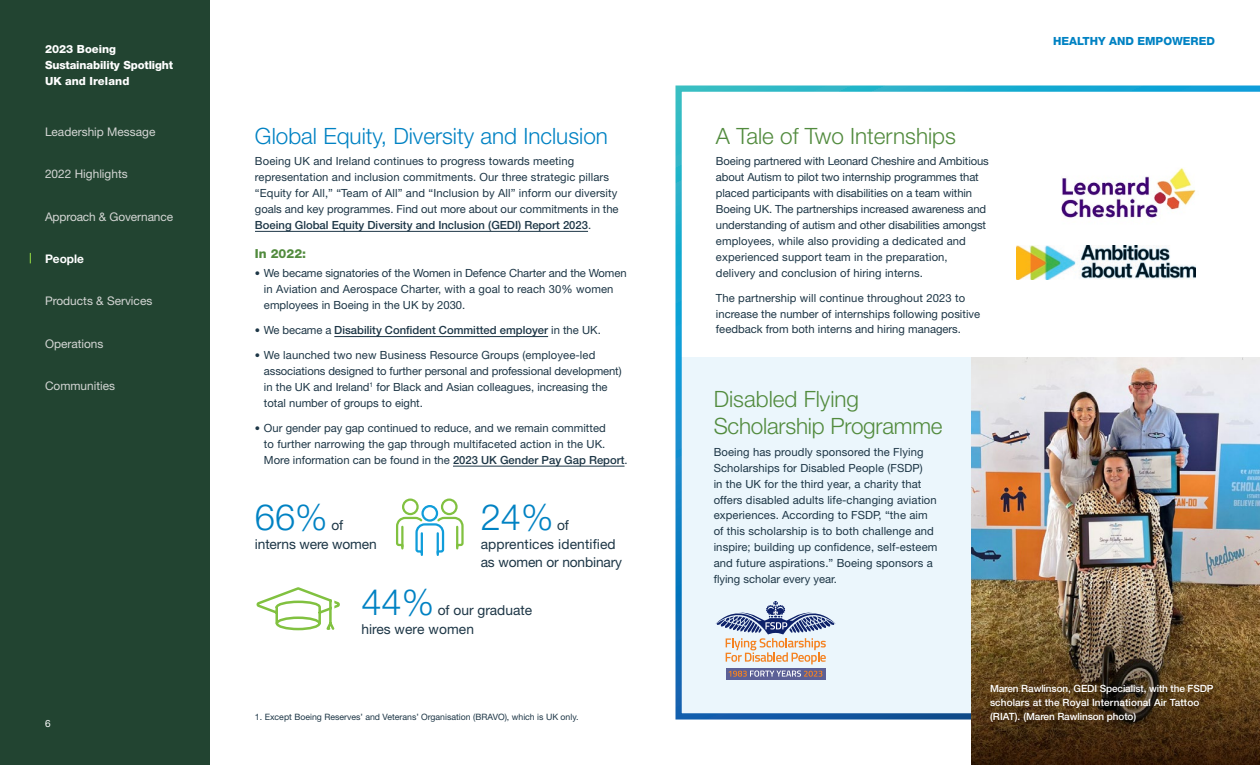
<style>
.page{position:relative;width:1260px;height:765px;background:#fff}
.page>*{position:absolute;margin:0;border:0;box-sizing:border-box;transform-origin:0 0}
.Body_Text{font:300 36.25px "Helvetica Neue LT Std";color:#0082c3}
.Headline_-_Spotlight{font:300 22.5px/27.5px "Helvetica Neue LT Std";color:#528b3e}
.Headline{font:300 22.5px "Helvetica Neue LT Std";color:#0082c3}
.Body_Text-2{font:13.75px/18.8px "Helvetica Neue LT Std";color:#1d3646}
.Subhead_1{font:800 12.5px "Helvetica Neue LT Std";color:#528b3e}
.Navigation{font:11.88px "Helvetica Neue LT Std";color:#d4d6d4}
.Navigation-2{font:700 11.88px "Helvetica Neue LT Std";color:#fff}
.Body_Text-3{font:11.25px/16px "Helvetica Neue LT Std";color:#1d3646}
.t1{font:500 11.25px "Helvetica Neue LT Std";color:#1d3646}
.t2{font:800 11.25px/16px "Helvetica Neue LT Std";letter-spacing:-.01em;color:#fff}
.Headline-2{font:800 11.25px "Helvetica Neue LT Std";color:#0082c3}
.Body_Text-4{font:500 10px/13.8px "Helvetica Neue LT Std";letter-spacing:-.01em;color:#fff}
.t3{font:10px "Helvetica Neue LT Std";color:#fff}
.Footnote{font:8.75px "Helvetica Neue LT Std";color:#1d3646}
.s1{font-weight:500}
.s2{font-weight:700;font-size:10.62px}
.s3{font-weight:400}
</style>
<div class="page">
<hr style="left:255px;top:231px;width:333px;height:1px;background:#1d3646">
<hr style="left:334px;top:336px;width:214px;height:1px;background:#1d3646">
<hr style="left:453px;top:466px;width:172px;height:1px;background:#1d3646">
<div style="left:402px;top:499px;width:17px;height:16px;border:2px solid #81c140;border-radius:50%"></div>
<div style="left:441px;top:499px;width:17px;height:16px;border:2px solid #81c140;border-radius:50%"></div>
<div style="left:421px;top:505px;width:17px;height:17px;border:2px solid #109dda;border-radius:50%"></div>
<svg style="left:396px;top:516px;width:68px;height:40px"></svg>
<hr style="left:421px;top:533px;width:2px;height:20px;background:#109dda">
<hr style="left:437px;top:533px;width:2px;height:20px;background:#109dda">
<svg style="left:256px;top:587px;width:84px;height:44px"></svg>
<svg style="left:675px;top:85px;width:585px;height:635px"></svg>
<img style="left:971px;top:357px;width:289px;height:408px">
<div style="left:0;top:0;width:210px;height:765px;background:#224431"></div>
<p class="t2" style="left:45px;top:41px;width:130px">2023 Boeing<br>Sustainability Spotlight<br>UK and Ireland</p>
<p class="Navigation" style="left:45px;top:125px;width:112px">Leadership Message</p>
<p class="Navigation" style="left:45px;top:167px;width:84px">2022 Highlights</p>
<p class="Navigation" style="left:45px;top:209px;width:130px">Approach &amp; Governance</p>
<p class="Navigation-2" style="left:45px;top:251px;width:41px">People</p>
<p class="Navigation" style="left:45px;top:294px;width:109px">Products &amp; Services</p>
<p class="Navigation" style="left:45px;top:336px;width:60px">Operations</p>
<p class="Navigation" style="left:45px;top:379px;width:72px">Communities</p>
<p class="t3" style="left:45px;top:718px;width:7px">6</p>
<p class="Headline" style="left:255px;top:122px;width:354px">Global Equity, Diversity and Inclusion</p>
<p class="Body_Text-3" style="left:255px;top:153px;width:365px">Boeing UK and Ireland continues to progress towards meeting representation and inclusion commitments. Our three strategic pillars “Equity for All,” “Team of All” and “Inclusion by All” inform our diversity goals and key programmes. Find out more about our commitments in the <span class="s1">Boeing Global Equity Diversity and Inclusion (GEDI) Report 2023</span>.</p>
<p class="Subhead_1" style="left:255px;top:246px;width:53px">In 2022:</p>
<p class="Body_Text-3" style="left:264px;top:265px;width:364px;text-indent:-9px"><span class="s2">•</span> We became signatories of the Women in Defence Charter and the Women in Aviation and Aerospace Charter, with a goal to reach 30% women employees in Boeing in the UK by 2030.</p>
<p class="t1" style="left:255px;top:323px;width:347px"><span class="s2">•</span> <span class="s3">We became a</span> Disability Confident Committed employer <span class="s3">in the UK.</span></p>
<p class="Body_Text-3" style="left:264px;top:347px;width:359px;text-indent:-9px"><span class="s2">•</span> We launched two new Business Resource Groups (employee-led associations designed to further personal and professional development) in the UK and Ireland<sup>1</sup> for Black and Asian colleagues, increasing the total number of groups to eight.</p>
<p class="Body_Text-3" style="left:264px;top:420px;width:365px;text-indent:-9px"><span class="s2">•</span> Our gender pay gap continued to reduce, and we remain committed<br>to further narrowing the gap through multifaceted action in the UK.<br>More information can be found in the <span class="s1">2023 UK Gender Pay Gap Report</span>.</p>
<p class="Body_Text" style="left:481px;top:495px;width:74px">24%</p>
<p class="Body_Text" style="left:255px;top:495px;width:74px">66%</p>
<p class="Body_Text-2" style="left:255px;top:515px;width:123px;text-indent:76px">of interns were women</p>
<p class="Body_Text" style="left:361px;top:580px;width:74px">44%</p>
<p class="Body_Text-2" style="left:481px;top:515px;width:143px;text-indent:76px">of apprentices identified as women or nonbinary</p>
<p class="Body_Text-2" style="left:361px;top:600px;width:172px;text-indent:76px">of our graduate hires were women</p>
<p class="Footnote" style="left:255px;top:711px;width:325px">1. Except Boeing Reserves’ and Veterans’ Organisation (BRAVO), which is UK only.</p>
<p class="Headline_-_Spotlight" style="left:716px;top:121px;width:242px">A Tale of Two Internships</p>
<p class="Body_Text-3" style="left:716px;top:153px;width:274px">Boeing partnered with Leonard Cheshire and Ambitious about Autism to pilot two internship programmes that placed participants with disabilities on a team within Boeing UK. The partnerships increased awareness and understanding of autism and other disabilities amongst employees, while also providing a dedicated and experienced support team in the preparation, delivery and conclusion of hiring interns.</p>
<p class="Body_Text-3" style="left:716px;top:289px;width:266px">The partnership will continue throughout 2023 to increase the number of internships following positive feedback from both interns and hiring managers.</p>
<p class="Headline_-_Spotlight" style="left:714px;top:384px;width:230px">Disabled Flying<br>Scholarship Programme</p>
<p class="Body_Text-3" style="left:714px;top:444px;width:225px">Boeing has proudly sponsored the Flying Scholarships for Disabled People (FSDP)<br>in the UK for the third year, a charity that offers disabled adults life-changing aviation experiences. According to FSDP, “the aim of this scholarship is to both challenge and inspire; building up confidence, self-esteem and future aspirations.” Boeing sponsors a flying scholar every year.</p>
<p class="Headline-2" style="left:1053px;top:34px;width:163px">HEALTHY AND EMPOWERED</p>
<p class="Body_Text-4" style="left:990px;top:682px;width:225px">Maren Rawlinson, GEDI Specialist, with the FSDP scholars at the Royal International Air Tattoo (RIAT). (Maren Rawlinson photo)</p>
</div>
